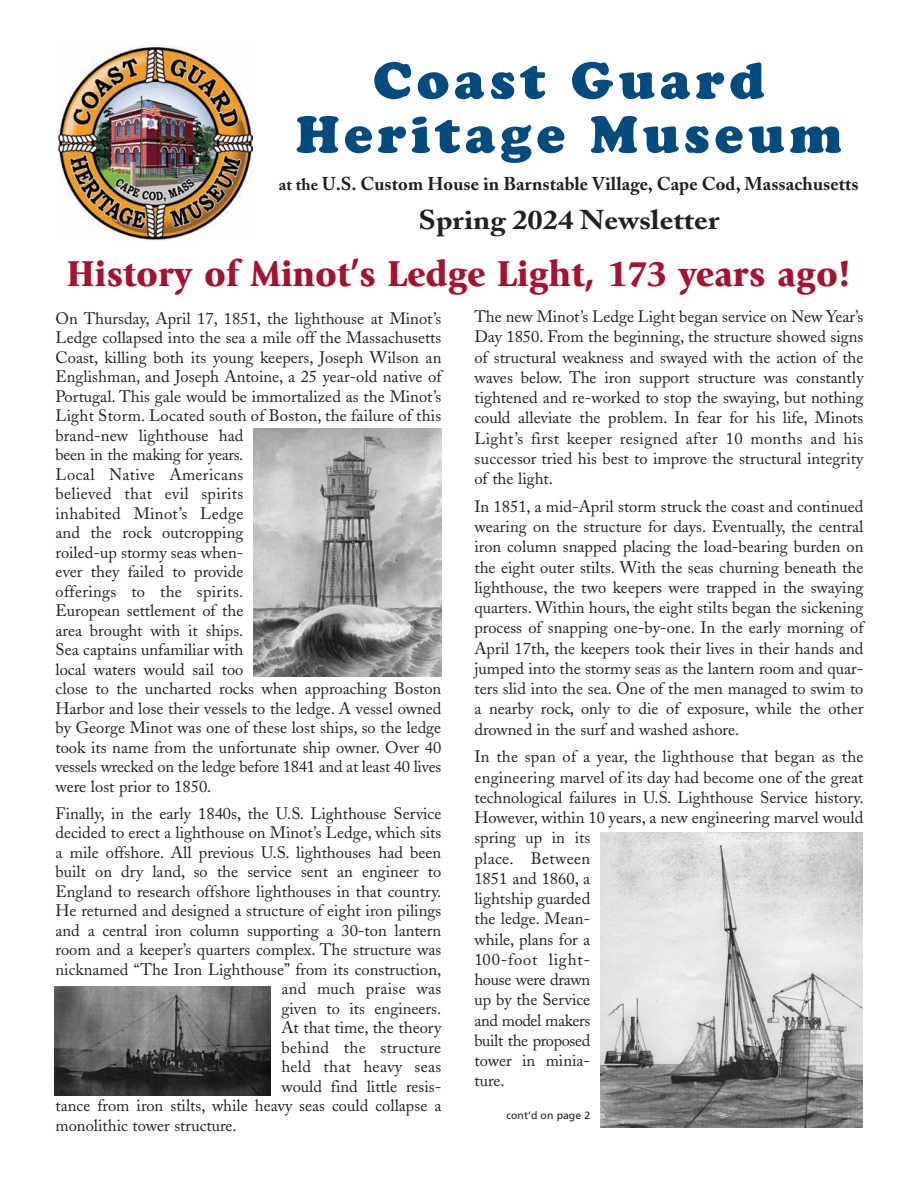
<style>
.page{position:relative;width:918px;height:1188px;background:#fff}
.page>*{position:absolute;margin:0;border:0;box-sizing:border-box;transform-origin:0 0}
.t1{font:54px/54px "Cooper Black MS";letter-spacing:.09em;color:#004c81;text-align:center}
.t2{font:900 37.5px "Giovanni";color:#a5122f;scale:.96 1}
.t3{font:700 27px "Adobe Caslon";color:#231f20;scale:1.13 1}
.t4{font:700 18.45px "Adobe Caslon";letter-spacing:.005em;color:#231f20}
.t5{font:16.5px/20.2px "Adobe Caslon";color:#231f20;text-align:justify}
.t6{font:16.5px "Adobe Caslon";letter-spacing:.02em;color:#231f20}
.t7{font:10.5px "Frutiger";color:#231f20}
.s1{font-size:16.5px}
</style>
<div class="page">
<img style="left:58px;top:46px;width:195px;height:195px">
<img style="left:254px;top:429px;width:188px;height:247px">
<img style="left:54px;top:986px;width:217px;height:110px">
<img style="left:601px;top:833px;width:261px;height:295px">
<h1 class="t1" style="left:296px;top:53px;width:547px">Coast Guard<br>Heritage Museum</h1>
<p class="t4" style="left:279px;top:176px;width:581px"><span class="s1">at the</span> U.S. Custom House in Barnstable Village, Cape Cod, Massachusetts</p>
<h3 class="t3" style="left:418px;top:209px;width:268px">Spring 2024 Newsletter</h3>
<h2 class="t2" style="left:67px;top:259px;width:819px">History of Minot’s Ledge Light, 173 years ago!</h2>
<p class="t5" style="left:55px;top:310px;width:388px;line-height:19.5px;text-align:left">On Thursday, April 17, 1851, the lighthouse at Minot’s Ledge collapsed into the sea a mile off the Massachusetts Coast, killing both its young keepers, Joseph Wilson an Englishman, and Joseph Antoine, a 25 year-old native of Portugal. This gale would be immortalized as the Minot’s Light Storm. Located south of Boston, the failure of this brand-new lighthouse had<br>been in the making for years.<br>Local Native Americans<br>believed that evil spirits<br>inhabited Minot’s Ledge<br>and the rock outcropping<br>roiled-up stormy seas when-<br>ever they failed to provide<br>offerings to the spirits.<br>European settlement of the<br>area brought with it ships.<br>Sea captains unfamiliar with<br>local waters would sail too<br>close to the uncharted rocks when approaching Boston Harbor and lose their vessels to the ledge. A vessel owned by George Minot was one of these lost ships, so the ledge took its name from the unfortunate ship owner. Over 40 vessels wrecked on the ledge before 1841 and at least 40 lives were lost prior to 1850.</p>
<p class="t5" style="left:55px;top:805px;width:387px">Finally, in the early 1840s, the U.S. Lighthouse Service</p>
<p class="t5" style="left:55px;top:824px;width:387px">decided to erect a lighthouse on Minot’s Ledge, which sits</p>
<p class="t5" style="left:55px;top:844px;width:387px">a mile offshore. All previous U.S. lighthouses had been</p>
<p class="t5" style="left:55px;top:863px;width:387px">built on dry land, so the service sent an engineer to</p>
<p class="t5" style="left:55px;top:883px;width:387px">England to research offshore lighthouses in that country.</p>
<p class="t5" style="left:55px;top:902px;width:387px">He returned and designed a structure of eight iron pilings</p>
<p class="t5" style="left:55px;top:922px;width:387px">and a central iron column supporting a 30-ton lantern</p>
<p class="t5" style="left:55px;top:941px;width:387px">room and a keeper’s quarters complex. The structure was</p>
<p class="t5" style="left:55px;top:961px;width:387px">nicknamed “The Iron Lighthouse” from its construction,</p>
<p class="t5" style="left:281px;top:980px;width:161px">and much praise was</p>
<p class="t5" style="left:281px;top:1000px;width:161px">given to its engineers.</p>
<p class="t5" style="left:281px;top:1019px;width:161px">At that time, the theory</p>
<p class="t6" style="left:281px;top:1041px;width:161px">behind the structure</p>
<p class="t6" style="left:281px;top:1060px;width:161px">held that heavy seas</p>
<p class="t5" style="left:281px;top:1078px;width:161px">would find little resis-</p>
<p class="t5" style="left:55px;top:1097px;width:387px">tance from iron stilts, while heavy seas could collapse a</p>
<p class="t5" style="left:55px;top:1117px;width:183px">monolithic tower structure.</p>
<p class="t5" style="left:474px;top:308px;width:391px">The new Minot’s Ledge Light began service on New Year’s Day 1850. From the beginning, the structure showed signs of structural weakness and swayed with the action of the waves below. The iron support structure was constantly tightened and re-worked to stop the swaying, but nothing could alleviate the problem. In fear for his life, Minots Light’s first keeper resigned after 10 months and his successor tried his best to improve the structural integrity of the light.</p>
<p class="t5" style="left:474px;top:498px;width:391px">In 1851, a mid-April storm struck the coast and continued wearing on the structure for days. Eventually, the central iron column snapped placing the load-bearing burden on the eight outer stilts. With the seas churning beneath the lighthouse, the two keepers were trapped in the swaying quarters. Within hours, the eight stilts began the sickening process of snapping one-by-one. In the early morning of April 17th, the keepers took their lives in their hands and jumped into the stormy seas as the lantern room and quar&shy;ters slid into the sea. One of the men managed to swim to a nearby rock, only to die of exposure, while the other drowned in the surf and washed ashore.</p>
<p class="t5" style="left:474px;top:749px;width:391px;text-align:left">In the span of a year, the lighthouse that began as the engineering marvel of its day had become one of the great technological failures in U.S. Lighthouse Service history.<br>However, within 10 years, a new engineering marvel would spring up in its<br>place. Between<br>1851 and 1860, a<br>lightship guarded<br>the ledge. Mean-<br>while, plans for a<br>100-foot light-<br>house were drawn<br>up by the Service<br>and model makers<br>built the proposed<br>tower in minia-<br>ture.</p>
<p class="t7" style="left:507px;top:1111px;width:85px">cont’d on page 2</p>
</div>
